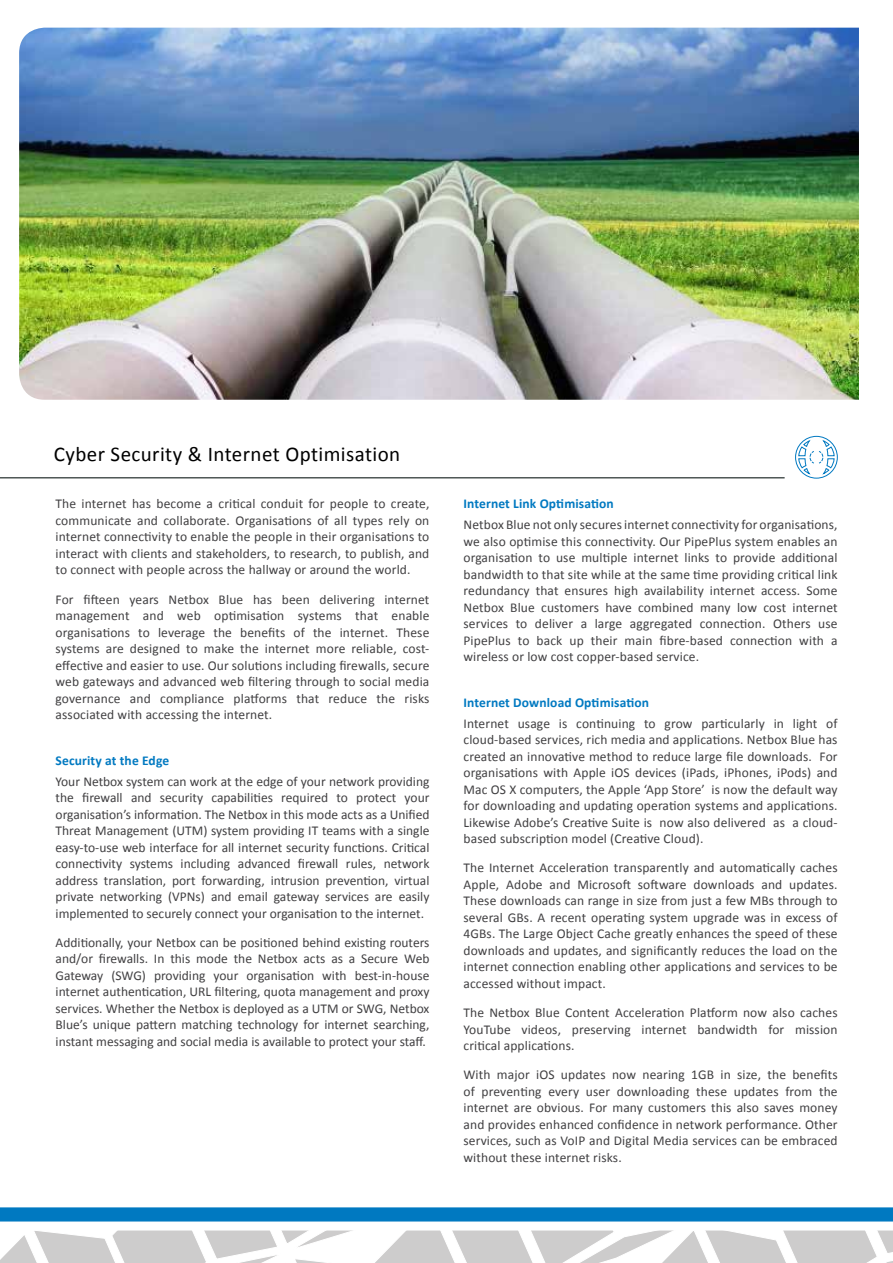
<style>
.page{position:relative;width:893px;height:1263px;background:#fff}
.page>*{position:absolute;margin:0;border:0;box-sizing:border-box;transform-origin:0 0}
.t1{font:21px "Calibri";letter-spacing:.02em;color:#000}
.t2{font:13.5px/16.5px "Calibri";letter-spacing:.01em;color:#414042;text-align:justify}
.t3{font:700 13.5px "Calibri";letter-spacing:.01em;color:#0079c1}
</style>
<div class="page">
<img style="left:19px;top:28px;width:840px;height:372px">
<svg style="left:0;top:1207px;width:893px;height:56px"></svg>
<hr style="left:0;top:477px;width:785px;height:1px;background:#4f5756">
<svg style="left:795px;top:436px;width:43px;height:43px"></svg>
<h1 class="t1" style="left:54px;top:440px;width:348px">Cyber Security &amp; Internet Optimisation</h1>
<p class="t2" style="left:56px;top:496px;width:375px">The internet has become a critical conduit for people to create, communicate and collaborate. Organisations of all types rely on internet connectivity to enable the people in their organisations to interact with clients and stakeholders, to research, to publish, and to connect with people across the hallway or around the world.</p>
<p class="t2" style="left:56px;top:591px;width:375px">For fifteen years Netbox Blue has been delivering internet management and web optimisation systems that enable organisations to leverage the benefits of the internet. These systems are designed to make the internet more reliable, cost&shy;effective and easier to use. Our solutions including firewalls, secure web gateways and advanced web filtering through to social media governance and compliance platforms that reduce the risks associated with accessing the internet.</p>
<p class="t3" style="left:56px;top:752px;width:115px">Security at the Edge</p>
<p class="t2" style="left:56px;top:773px;width:375px">Your Netbox system can work at the edge of your network providing the firewall and security capabilities required to protect your organisation’s information. The Netbox in this mode acts as a Unified Threat Management (UTM) system providing IT teams with a single easy-to-use web interface for all internet security functions. Critical connectivity systems including advanced firewall rules, network address translation, port forwarding, intrusion prevention, virtual private networking (VPNs) and email gateway services are easily implemented to securely connect your organisation to the internet.</p>
<p class="t2" style="left:56px;top:934px;width:375px">Additionally, your Netbox can be positioned behind existing routers and/or firewalls. In this mode the Netbox acts as a Secure Web Gateway (SWG) providing your organisation with best-in-house internet authentication, URL filtering, quota management and proxy services. Whether the Netbox is deployed as a UTM or SWG, Netbox Blue’s unique pattern matching technology for internet searching, instant messaging and social media is available to protect your staff.</p>
<p class="t3" style="left:463px;top:495px;width:152px">Internet Link Optimisation</p>
<p class="t2" style="left:463px;top:516px;width:376px">Netbox Blue not only secures internet connectivity for organisations, we also optimise this connectivity. Our PipePlus system enables an organisation to use multiple internet links to provide additional bandwidth to that site while at the same time providing critical link redundancy that ensures high availability internet access. Some Netbox Blue customers have combined many low cost internet services to deliver a large aggregated connection. Others use PipePlus to back up their main fibre-based connection with a wireless or low cost copper-based service.</p>
<p class="t3" style="left:463px;top:694px;width:187px">Internet Download Optimisation</p>
<p class="t2" style="left:463px;top:715px;width:376px">Internet usage is continuing to grow particularly in light of cloud-based services, rich media and applications. Netbox Blue has created an innovative method to reduce large file downloads. For organisations with Apple iOS devices (iPads, iPhones, iPods) and Mac OS X computers, the Apple ‘App Store’ is now the default way for downloading and updating operation systems and applications.<br>Likewise Adobe’s Creative Suite is now also delivered as a cloud&shy;based subscription model (Creative Cloud).</p>
<p class="t2" style="left:463px;top:860px;width:376px">The Internet Acceleration transparently and automatically caches Apple, Adobe and Microsoft software downloads and updates.<br>These downloads can range in size from just a few MBs through to several GBs. A recent operating system upgrade was in excess of 4GBs. The Large Object Cache greatly enhances the speed of these downloads and updates, and significantly reduces the load on the internet connection enabling other applications and services to be accessed without impact.</p>
<p class="t2" style="left:463px;top:1004px;width:376px">The Netbox Blue Content Acceleration Platform now also caches YouTube videos, preserving internet bandwidth for mission critical applications.</p>
<p class="t2" style="left:463px;top:1067px;width:376px">With major iOS updates now nearing 1GB in size, the benefits of preventing every user downloading these updates from the internet are obvious. For many customers this also saves money and provides enhanced confidence in network performance. Other services, such as VoIP and Digital Media services can be embraced without these internet risks.</p>
</div>
